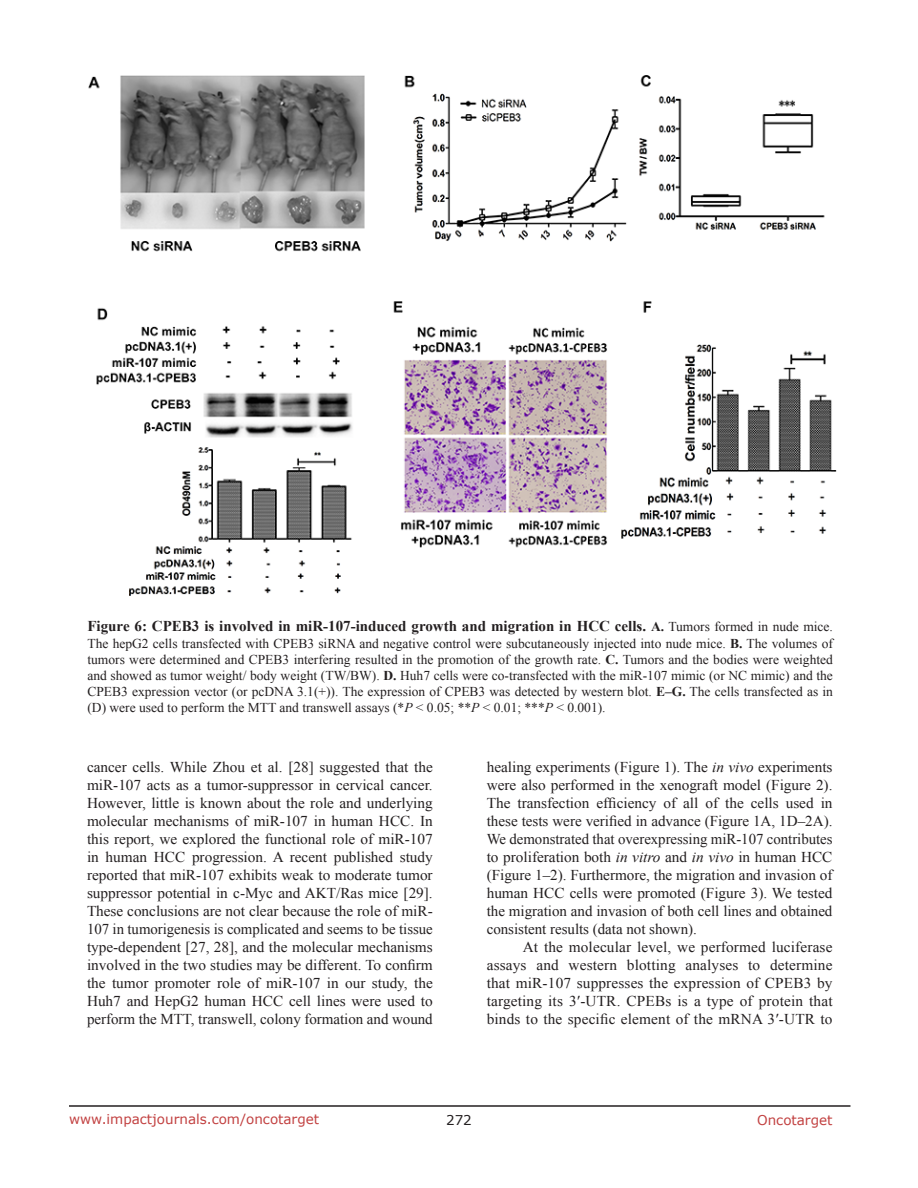
<style>
.page{position:relative;width:918px;height:1188px;background:#fff}
.page>*{position:absolute;margin:0;border:0;box-sizing:border-box;transform-origin:0 0}
.BodyText{font:15px/18px "Times New Roman";color:#231f20;text-align:justify}
.FigureText{font:700 15px "Times New Roman";color:#231f20}
.FigureText-2{font:13.5px/16.2px "Times New Roman";color:#231f20;text-align:justify}
.t1{font:13.5px "Verdana";color:#c24141}
.t2{font:13.5px "Verdana";color:#231f20}
.s1{font-size:13.5px}
.s2{font-weight:400;font-size:13.5px}
.s3{font-weight:700}
.s4{font-style:italic}
</style>
<div class="page">
<hr style="left:69px;top:1105px;width:781px;height:2px;background:#231f20">
<img style="left:88px;top:75px;width:748px;height:521px">
<p class="FigureText" style="left:87px;top:616px;width:747px">Figure 6: CPEB3 is involved in miR-107-induced growth and migration in HCC cells. <span class="s1">A.</span> <span class="s2">Tumors formed in nude mice.</span></p>
<p class="FigureText-2" style="left:87px;top:635px;width:747px">The hepG2 cells transfected with CPEB3 siRNA and negative control were subcutaneously injected into nude mice. <span class="s3">B.</span> The volumes of tumors were determined and CPEB3 interfering resulted in the promotion of the growth rate. <span class="s3">C.</span> Tumors and the bodies were weighted and showed as tumor weight/ body weight (TW/BW). <span class="s3">D.</span> Huh7 cells were co-transfected with the miR-107 mimic (or NC mimic) and the CPEB3 expression vector (or pcDNA 3.1(+)). The expression of CPEB3 was detected by western blot. <span class="s3">E–G.</span> The cells transfected as in (D) were used to perform the MTT and transwell assays (*<span class="s4">P</span> &lt; 0.05; **<span class="s4">P</span> &lt; 0.01; ***<span class="s4">P</span> &lt; 0.001).</p>
<p class="BodyText" style="left:87px;top:758px;width:347px">cancer cells. While Zhou et al. [28] suggested that the miR-107 acts as a tumor-suppressor in cervical cancer.<br>However, little is known about the role and underlying molecular mechanisms of miR-107 in human HCC. In this report, we explored the functional role of miR-107 in human HCC progression. A recent published study reported that miR-107 exhibits weak to moderate tumor suppressor potential in c-Myc and AKT/Ras mice [29].<br>These conclusions are not clear because the role of miR-107 in tumorigenesis is complicated and seems to be tissue type-dependent [27, 28], and the molecular mechanisms involved in the two studies may be different. To confirm the tumor promoter role of miR-107 in our study, the Huh7 and HepG2 human HCC cell lines were used to perform the MTT, transwell, colony formation and wound</p>
<p class="BodyText" style="left:487px;top:758px;width:347px">healing experiments (Figure 1). The <span class="s4">in vivo</span> experiments were also performed in the xenograft model (Figure 2).<br>The transfection efficiency of all of the cells used in these tests were verified in advance (Figure 1A, 1D–2A).<br>We demonstrated that overexpressing miR-107 contributes to proliferation both <span class="s4">in vitro</span> and <span class="s4">in vivo</span> in human HCC (Figure 1–2). Furthermore, the migration and invasion of human HCC cells were promoted (Figure 3). We tested the migration and invasion of both cell lines and obtained consistent results (data not shown).</p>
<p class="BodyText" style="left:487px;top:938px;width:347px;text-indent:36px">At the molecular level, we performed luciferase assays and western blotting analyses to determine that miR-107 suppresses the expression of CPEB3 by targeting its 3′-UTR. CPEBs is a type of protein that binds to the specific element of the mRNA 3′-UTR to</p>
<p class="t1" style="left:69px;top:1110px;width:252px">www.impactjournals.com/oncotarget</p>
<p class="t2" style="left:446px;top:1111px;width:27px">272</p>
<p class="t1" style="left:757px;top:1111px;width:77px">Oncotarget</p>
</div>
